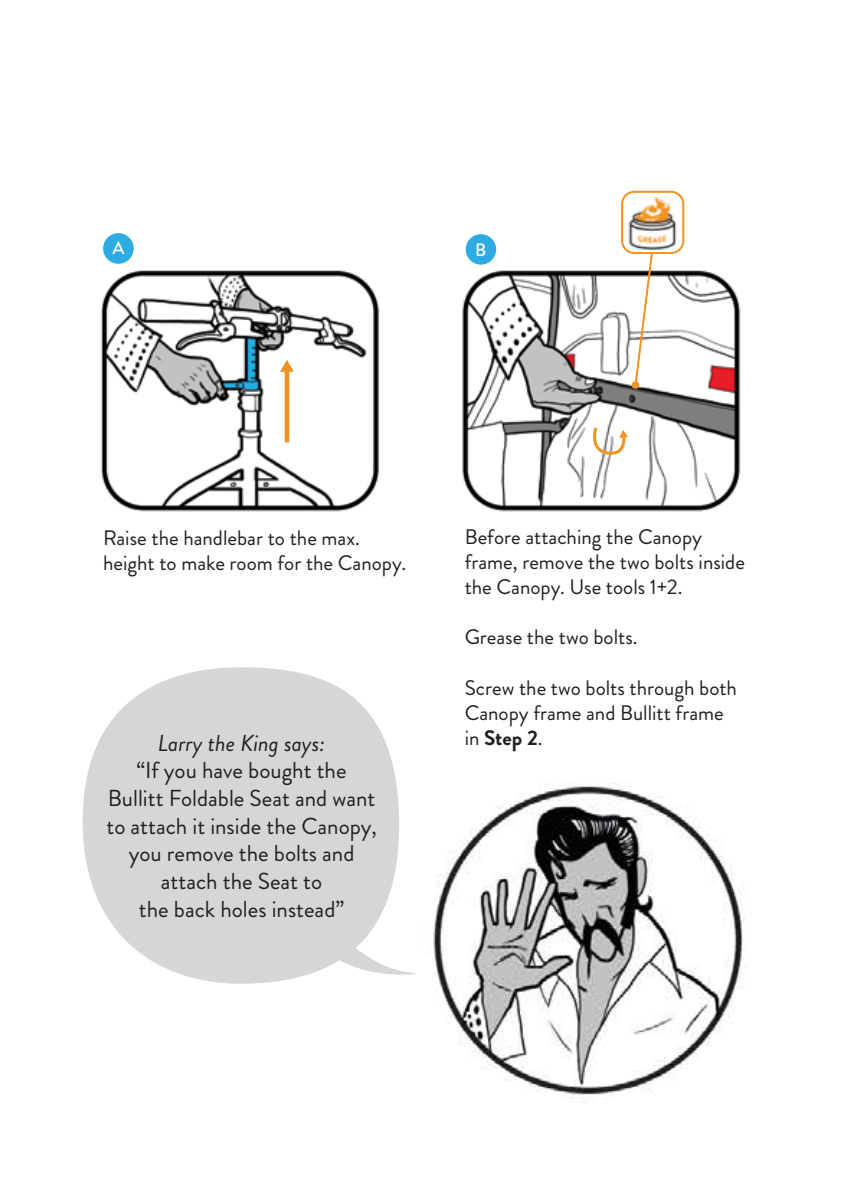
<style>
.page{position:relative;width:842px;height:1191px;background:#fff}
.page>*{position:absolute;margin:0;border:0;box-sizing:border-box;transform-origin:0 0}
.t1{font:23px/27.6px "Brandon Grotesque";color:#231f20;text-align:center}
.t2{font:italic 23px "Brandon Grotesque";color:#231f20}
.t3{font:21px/25.2px "Brandon Grotesque";color:#231f20}
.t4{font:500 18.2px "Brandon Grotesque";color:#fff}
.t5{font:500 18px "Brandon Grotesque";color:#fff}
.s1{font-weight:700}
</style>
<div class="page">
<img style="left:101px;top:190px;width:640px;height:322px">
<svg style="left:82px;top:667px;width:317px;height:316px;background:#dcdcdb"></svg>
<hr style="left:285px;top:370px;width:4px;height:72px;background:#f39222">
<svg style="left:280px;top:360px;width:14px;height:12px"></svg>
<div style="left:103px;top:233px;width:31px;height:31px;background:#2eabe2;border-radius:50%"></div>
<svg style="left:588px;top:425px;width:40px;height:32px"></svg>
<div style="left:466px;top:234px;width:30px;height:31px;background:#2eabe2;border-radius:50%"></div>
<svg style="left:633px;top:254px;width:22px;height:133px"></svg>
<div style="left:631px;top:381px;width:8px;height:8px;background:#f39222;border-radius:50%"></div>
<svg style="left:324px;top:932px;width:92px;height:51px"></svg>
<img style="left:615px;top:191px;width:76px;height:62px">
<div style="left:621px;top:191px;width:63px;height:63px;border:2px solid #f39222;border-radius:12px"></div>
<img style="left:413px;top:769px;width:346px;height:347px;border-radius:173px">
<p class="t4" style="left:112px;top:235px;width:13px">A</p>
<p class="t5" style="left:475px;top:237px;width:13px">B</p>
<p class="t3" style="left:103px;top:525px;width:305px">Raise the handlebar to the max. height to make room for the Canopy.</p>
<p class="t2" style="left:158px;top:727px;width:169px">Larry the King says:</p>
<p class="t1" style="left:106px;top:757px;width:272px">“If you have bought the<br>Bullitt Foldable Seat and want to attach it inside the Canopy, you remove the bolts and attach the Seat to<br>the back holes instead”</p>
<p class="t3" style="left:465px;top:524px;width:282px">Before attaching the Canopy frame, remove the two bolts inside the Canopy. Use tools 1+2.</p>
<p class="t3" style="left:465px;top:625px;width:174px">Grease the two bolts.</p>
<p class="t3" style="left:465px;top:675px;width:274px">Screw the two bolts through both<br>Canopy frame and Bullitt frame in <span class="s1">Step 2</span>.</p>
</div>
